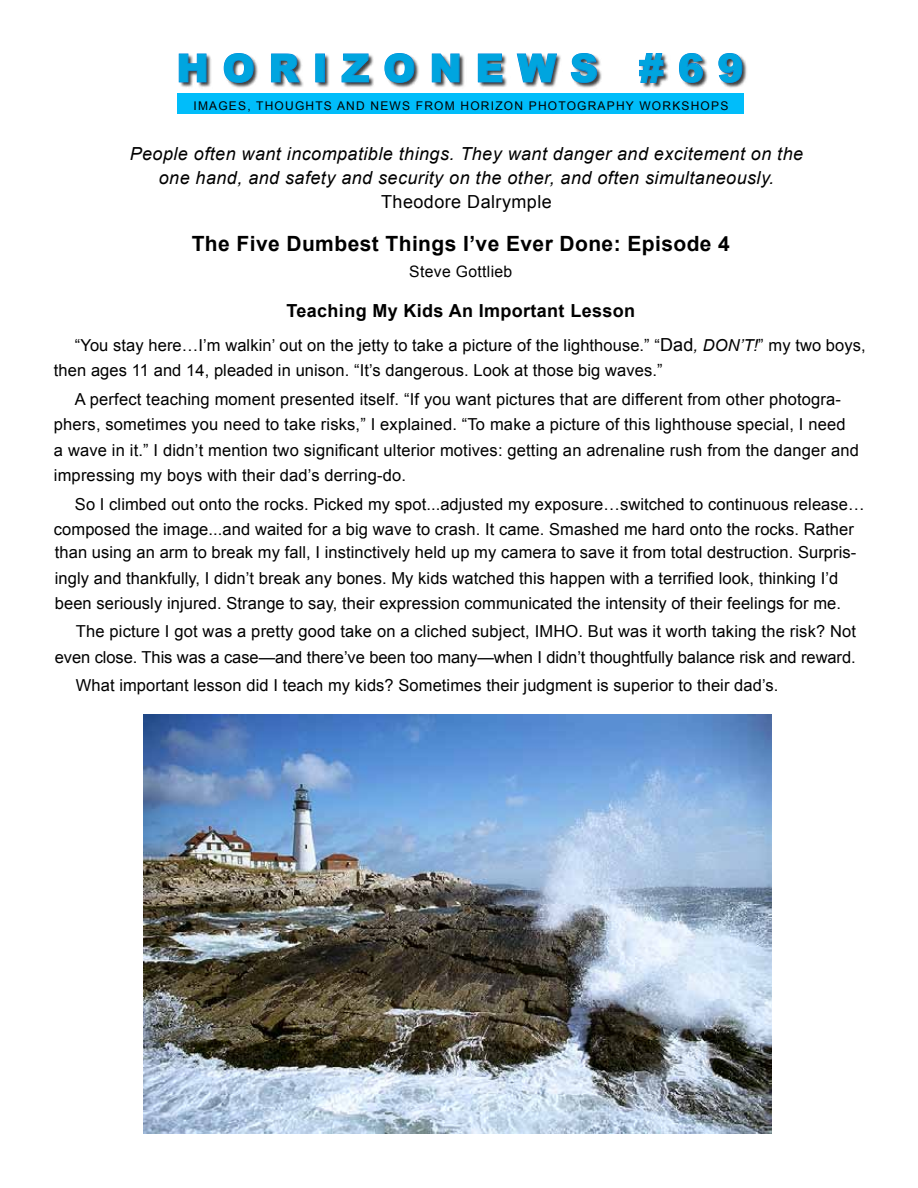
<style>
.page{position:relative;width:918px;height:1188px;background:#fff}
.page>*{position:absolute;margin:0;border:0;box-sizing:border-box;transform-origin:0 0}
.t1{font:900 39px "Arial";letter-spacing:.35em;color:#00a5df}
.t2{font:700 21px "Arial";letter-spacing:.02em;color:#000}
.t3{font:italic 18px/24px "Arial";letter-spacing:.025em;color:#000;text-align:center}
.t4{font:700 18px "Arial";letter-spacing:.02em;color:#000}
.t5{font:18px "Arial";letter-spacing:.025em;color:#000}
.t6{font:16.5px/25.5px "Arial";letter-spacing:.005em;color:#000}
.t7{font:15.75px "Arial";letter-spacing:.02em;color:#000}
.t8{font:12px "Arial";letter-spacing:.1em;color:#000}
.s1{font-size:18px}
.s2{font-style:italic}
</style>
<div class="page">
<div style="left:179px;top:53px;width:568px;height:35px;background:#000;opacity:.75"></div>
<svg style="left:179px;top:53px;width:28px;height:30px"></svg>
<svg style="left:224px;top:53px;width:30px;height:30px"></svg>
<svg style="left:271px;top:53px;width:29px;height:30px"></svg>
<svg style="left:341px;top:53px;width:28px;height:30px"></svg>
<svg style="left:384px;top:53px;width:31px;height:30px"></svg>
<svg style="left:432px;top:53px;width:28px;height:30px"></svg>
<svg style="left:478px;top:53px;width:25px;height:30px"></svg>
<svg style="left:517px;top:53px;width:40px;height:30px"></svg>
<svg style="left:571px;top:53px;width:26px;height:30px"></svg>
<svg style="left:639px;top:53px;width:25px;height:30px"></svg>
<svg style="left:679px;top:53px;width:24px;height:30px"></svg>
<svg style="left:718px;top:53px;width:25px;height:30px"></svg>
<div style="left:178px;top:94px;width:566px;height:20px;background:#00bdfa"></div>
<img style="left:143px;top:714px;width:629px;height:420px">
<h1 class="t1" style="left:176px;top:40px;width:569px">HORIZONEWS #69</h1>
<p class="t8" style="left:194px;top:98px;width:536px">IMAGES, THOUGHTS AND NEWS FROM HORIZON PHOTOGRAPHY WORKSHOPS</p>
<p class="t3" style="left:130px;top:142px;width:675px">People often want incompatible things. They want danger and excitement on the one hand, and safety and security on the other, and often simultaneously.</p>
<p class="t5" style="left:381px;top:189px;width:172px">Theodore Dalrymple</p>
<p class="t2" style="left:192px;top:230px;width:540px">The Five Dumbest Things I’ve Ever Done: Episode 4</p>
<p class="t7" style="left:409px;top:261px;width:105px">Steve Gottlieb</p>
<p class="t4" style="left:287px;top:299px;width:350px">Teaching My Kids An Important Lesson</p>
<p class="t6" style="left:54px;top:333px;width:813px;text-indent:21px">“You stay here…I’m walkin’ out on the jetty to take a picture of the lighthouse.” “<span class="s1">Dad</span><span class="s2">, DON’T!</span>” my two boys, then ages 11 and 14, pleaded in unison. “It’s dangerous. Look at those big waves.”</p>
<p class="t6" style="left:54px;top:387px;width:807px;text-indent:21px">A perfect teaching moment presented itself. “If you want pictures that are different from other photogra&shy;phers, sometimes you need to take risks,” I explained. “To make a picture of this lighthouse special, I need<br>a wave in it.” I didn’t mention two significant ulterior motives: getting an adrenaline rush from the danger and impressing my boys with their dad’s derring-do.</p>
<p class="t6" style="left:54px;top:492px;width:812px;text-indent:21px">So I climbed out onto the rocks. Picked my spot...adjusted my exposure…switched to continuous release… composed the image...and waited for a big wave to crash. It came. Smashed me hard onto the rocks. Rather</p>
<p class="t6" style="left:55px;top:540px;width:803px">than using an arm to break my fall, I instinctively held up my camera to save it from total destruction. Surpris&shy;ingly and thankfully, I didn’t break any bones. My kids watched this happen with a terrified look, thinking I’d been seriously injured. Strange to say, their expression communicated the intensity of their feelings for me.</p>
<p class="t6" style="left:55px;top:619px;width:803px;text-align:right">The picture I got was a pretty good take on a cliched subject, IMHO. But was it worth taking the risk? Not even close. This was a case—and there’ve been too many—when I didn’t thoughtfully balance risk and reward.</p>
<p class="t6" style="left:76px;top:673px;width:704px">What important lesson did I teach my kids? Sometimes their judgment is superior to their dad’s.</p>
</div>
